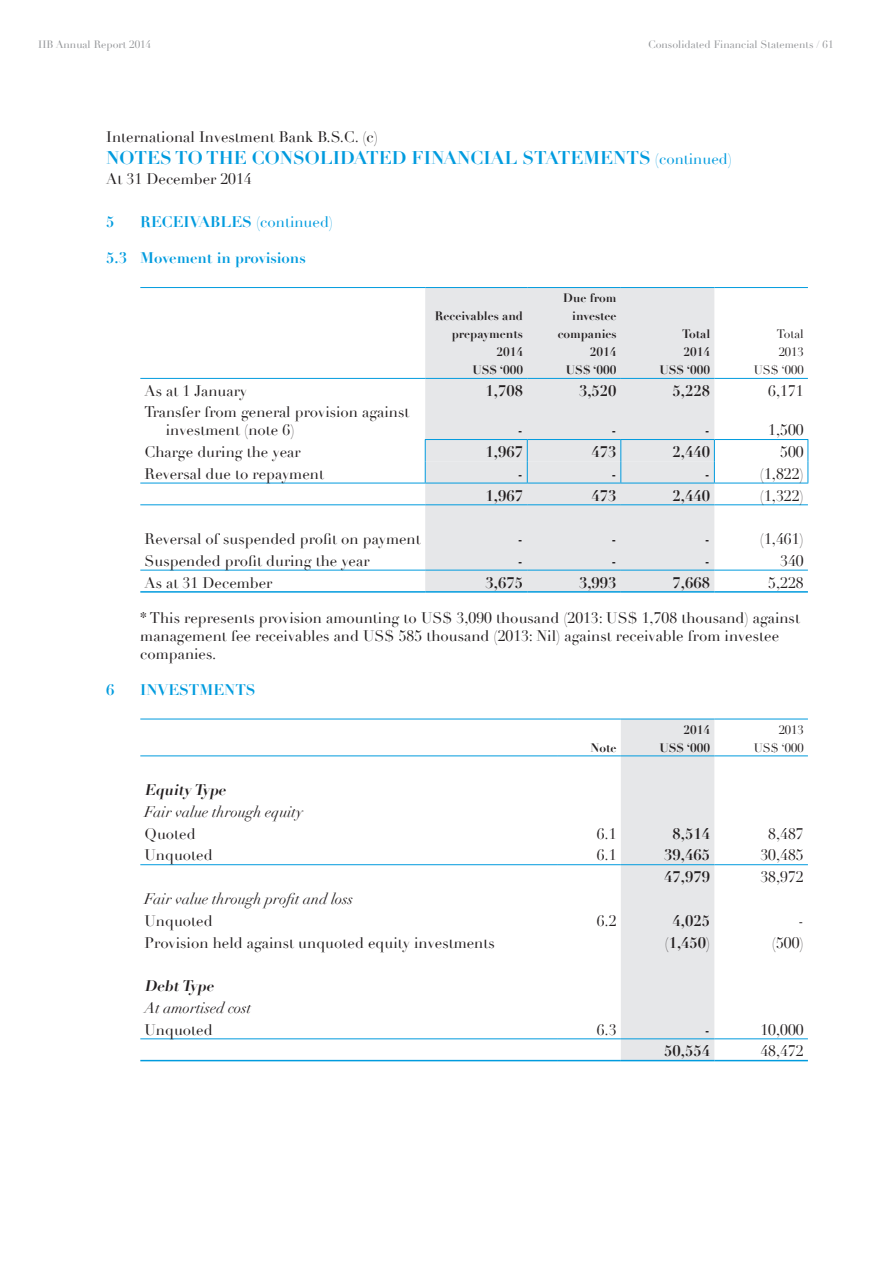
<style>
.page{position:relative;width:893px;height:1263px;background:#fff}
.page>*{position:absolute;margin:0;border:0;box-sizing:border-box;transform-origin:0 0}
.t1{font:700 18px "Didot";color:#009bde}
.t2{font:15px/18px "Didot";color:#231f20}
.t3{font:700 15px "Didot";color:#231f20}
.t4{font:italic 15px "Didot";color:#231f20}
.t5{font:700 15px "Didot";color:#009bde}
.t6{font:italic 700 15px "Didot";color:#231f20}
.t7{font:700 12px/18px "Didot";color:#231f20;text-align:right}
.t8{font:12px/18px "Didot";color:#231f20;text-align:right}
.t9{font:10.5px "Didot";color:#939598}
.s1{font-weight:400;font-size:15px}
.s2{font-weight:400}
</style>
<div class="page">
<div style="left:425px;top:288px;width:289px;height:303px;background:#e6e7e9"></div>
<hr style="left:140px;top:287px;width:285px;height:1px;background:#009bde">
<hr style="left:425px;top:287px;width:102px;height:1px;background:#009bde">
<hr style="left:527px;top:287px;width:94px;height:1px;background:#009bde">
<hr style="left:621px;top:287px;width:93px;height:1px;background:#009bde">
<hr style="left:714px;top:287px;width:94px;height:1px;background:#009bde">
<hr style="left:140px;top:378px;width:285px;height:1px;background:#009bde">
<hr style="left:714px;top:378px;width:94px;height:1px;background:#009bde">
<hr style="left:714px;top:439px;width:94px;height:1px;background:#009bde">
<div style="left:425px;top:378px;width:290px;height:105px;background:#e6e7e9"></div>
<svg style="left:807px;top:440px;width:1px;height:43px"></svg>
<hr style="left:140px;top:483px;width:285px;height:1px;background:#009bde">
<hr style="left:425px;top:483px;width:102px;height:1px;background:#009bde">
<hr style="left:527px;top:483px;width:94px;height:1px;background:#009bde">
<hr style="left:621px;top:483px;width:93px;height:1px;background:#009bde">
<hr style="left:714px;top:483px;width:94px;height:1px;background:#009bde">
<hr style="left:140px;top:504px;width:285px;height:1px;background:#009bde">
<hr style="left:425px;top:504px;width:102px;height:1px;background:#009bde">
<hr style="left:527px;top:504px;width:94px;height:1px;background:#009bde">
<hr style="left:621px;top:504px;width:93px;height:1px;background:#009bde">
<hr style="left:714px;top:504px;width:94px;height:1px;background:#009bde">
<hr style="left:140px;top:570px;width:285px;height:1px;background:#009bde">
<hr style="left:140px;top:591px;width:285px;height:2px;background:#009bde">
<hr style="left:425px;top:570px;width:102px;height:1px;background:#009bde">
<hr style="left:425px;top:591px;width:102px;height:2px;background:#009bde">
<hr style="left:527px;top:570px;width:94px;height:1px;background:#009bde">
<hr style="left:527px;top:591px;width:94px;height:2px;background:#009bde">
<hr style="left:621px;top:570px;width:93px;height:1px;background:#009bde">
<hr style="left:621px;top:591px;width:93px;height:2px;background:#009bde">
<hr style="left:714px;top:570px;width:94px;height:1px;background:#009bde">
<hr style="left:714px;top:591px;width:94px;height:2px;background:#009bde">
<div style="left:621px;top:720px;width:93px;height:340px;background:#e6e7e9"></div>
<hr style="left:140px;top:719px;width:417px;height:1px;background:#009bde">
<hr style="left:557px;top:719px;width:64px;height:1px;background:#009bde">
<hr style="left:621px;top:719px;width:93px;height:1px;background:#009bde">
<hr style="left:714px;top:719px;width:94px;height:1px;background:#009bde">
<hr style="left:140px;top:755px;width:417px;height:1px;background:#009bde">
<hr style="left:557px;top:755px;width:64px;height:1px;background:#009bde">
<hr style="left:621px;top:755px;width:93px;height:1px;background:#009bde">
<hr style="left:714px;top:755px;width:94px;height:1px;background:#009bde">
<hr style="left:140px;top:864px;width:417px;height:1px;background:#009bde">
<hr style="left:557px;top:864px;width:64px;height:1px;background:#009bde">
<hr style="left:621px;top:864px;width:93px;height:1px;background:#009bde">
<hr style="left:714px;top:864px;width:94px;height:1px;background:#009bde">
<hr style="left:140px;top:1038px;width:417px;height:1px;background:#009bde">
<hr style="left:140px;top:1060px;width:417px;height:1px;background:#009bde">
<hr style="left:557px;top:1038px;width:64px;height:1px;background:#009bde">
<hr style="left:557px;top:1060px;width:64px;height:1px;background:#009bde">
<hr style="left:621px;top:1038px;width:93px;height:1px;background:#009bde">
<hr style="left:621px;top:1060px;width:93px;height:1px;background:#009bde">
<hr style="left:714px;top:1038px;width:94px;height:1px;background:#009bde">
<hr style="left:714px;top:1060px;width:94px;height:1px;background:#009bde">
<p class="t9" style="left:38px;top:38px;width:114px">IIB Annual Report 2014</p>
<p class="t9" style="left:648px;top:38px;width:187px">Consolidated Financial Statements / 61</p>
<p class="t2" style="left:106px;top:128px;width:273px">International Investment Bank B.S.C. (c)</p>
<p class="t1" style="left:106px;top:147px;width:627px">NOTES TO THE CONSOLIDATED FINANCIAL STATEMENTS <span class="s1">(continued)</span></p>
<p class="t2" style="left:106px;top:170px;width:147px">At 31 December 2014</p>
<p class="t5" style="left:106px;top:213px;width:10px">5</p>
<p class="t5" style="left:140px;top:213px;width:194px">RECEIVABLES <span class="s2">(continued)</span></p>
<p class="t5" style="left:106px;top:249px;width:201px">5.3 Movement in provisions</p>
<p class="t7" style="left:435px;top:307px;width:90px">Receivables and prepayments<br>2014<br>US$ ‘000</p>
<p class="t7" style="left:558px;top:289px;width:60px">Due from investee companies<br>2014<br>US$ ‘000</p>
<p class="t7" style="left:659px;top:325px;width:52px">Total<br>2014<br>US$ ‘000</p>
<p class="t8" style="left:754px;top:325px;width:51px">Total<br>2013<br>US$ ‘000</p>
<p class="t2" style="left:145px;top:382px;width:104px">As at 1 January</p>
<p class="t3" style="left:485px;top:381px;width:39px">1,708</p>
<p class="t3" style="left:579px;top:381px;width:39px">3,520</p>
<p class="t3" style="left:673px;top:381px;width:39px">5,228</p>
<p class="t2" style="left:768px;top:382px;width:37px">6,171</p>
<p class="t2" style="left:166px;top:403px;width:245px;text-indent:-21px">Transfer from general provision against investment (note 6)</p>
<p class="t3" style="left:517px;top:421px;width:7px">-</p>
<p class="t3" style="left:611px;top:421px;width:7px">-</p>
<p class="t3" style="left:705px;top:421px;width:7px">-</p>
<p class="t2" style="left:768px;top:421px;width:37px">1,500</p>
<p class="t2" style="left:145px;top:443px;width:157px">Charge during the year</p>
<p class="t3" style="left:485px;top:442px;width:39px">1,967</p>
<p class="t3" style="left:592px;top:442px;width:27px">473</p>
<p class="t3" style="left:673px;top:442px;width:39px">2,440</p>
<p class="t2" style="left:780px;top:443px;width:25px">500</p>
<p class="t2" style="left:145px;top:465px;width:181px">Reversal due to repayment</p>
<p class="t3" style="left:517px;top:464px;width:7px">-</p>
<p class="t3" style="left:611px;top:464px;width:7px">-</p>
<p class="t3" style="left:705px;top:464px;width:7px">-</p>
<p class="t2" style="left:760px;top:465px;width:45px">(1,822)</p>
<p class="t3" style="left:485px;top:486px;width:39px">1,967</p>
<p class="t3" style="left:592px;top:486px;width:27px">473</p>
<p class="t3" style="left:673px;top:486px;width:39px">2,440</p>
<p class="t2" style="left:760px;top:487px;width:45px">(1,322)</p>
<p class="t2" style="left:145px;top:530px;width:278px">Reversal of suspended profit on payment</p>
<p class="t3" style="left:517px;top:530px;width:7px">-</p>
<p class="t3" style="left:611px;top:530px;width:7px">-</p>
<p class="t3" style="left:705px;top:530px;width:7px">-</p>
<p class="t2" style="left:760px;top:530px;width:45px">(1,461)</p>
<p class="t2" style="left:145px;top:552px;width:226px">Suspended profit during the year</p>
<p class="t3" style="left:517px;top:551px;width:7px">-</p>
<p class="t3" style="left:611px;top:551px;width:7px">-</p>
<p class="t3" style="left:705px;top:551px;width:7px">-</p>
<p class="t2" style="left:780px;top:552px;width:25px">340</p>
<p class="t2" style="left:145px;top:574px;width:129px">As at 31 December</p>
<p class="t3" style="left:485px;top:573px;width:39px">3,675</p>
<p class="t3" style="left:579px;top:573px;width:39px">3,993</p>
<p class="t3" style="left:673px;top:573px;width:39px">7,668</p>
<p class="t2" style="left:768px;top:574px;width:37px">5,228</p>
<p class="t2" style="left:140px;top:609px;width:661px">* This represents provision amounting to US$ 3,090 thousand (2013: US$ 1,708 thousand) against management fee receivables and US$ 585 thousand (2013: Nil) against receivable from investee companies.</p>
<p class="t5" style="left:106px;top:680px;width:10px">6</p>
<p class="t5" style="left:140px;top:680px;width:117px">INVESTMENTS</p>
<p class="t7" style="left:591px;top:738px;width:28px">Note</p>
<p class="t7" style="left:659px;top:720px;width:52px">2014<br>US$ ‘000</p>
<p class="t8" style="left:754px;top:721px;width:51px">2013<br>US$ ‘000</p>
<p class="t6" style="left:145px;top:781px;width:86px">Equity Type</p>
<p class="t4" style="left:145px;top:802px;width:160px">Fair value through equity</p>
<p class="t2" style="left:145px;top:825px;width:53px">Quoted</p>
<p class="t2" style="left:597px;top:825px;width:21px">6.1</p>
<p class="t3" style="left:673px;top:824px;width:39px">8,514</p>
<p class="t2" style="left:768px;top:825px;width:37px">8,487</p>
<p class="t2" style="left:145px;top:847px;width:70px">Unquoted</p>
<p class="t2" style="left:597px;top:847px;width:21px">6.1</p>
<p class="t3" style="left:664px;top:846px;width:47px">39,465</p>
<p class="t2" style="left:760px;top:847px;width:45px">30,485</p>
<p class="t3" style="left:664px;top:868px;width:47px">47,979</p>
<p class="t2" style="left:760px;top:868px;width:45px">38,972</p>
<p class="t4" style="left:145px;top:889px;width:210px">Fair value through profit and loss</p>
<p class="t2" style="left:145px;top:912px;width:70px">Unquoted</p>
<p class="t2" style="left:597px;top:912px;width:21px">6.2</p>
<p class="t3" style="left:673px;top:911px;width:39px">4,025</p>
<p class="t2" style="left:798px;top:912px;width:7px">-</p>
<p class="t2" style="left:145px;top:934px;width:352px">Provision held against unquoted equity investments</p>
<p class="t3" style="left:665px;top:933px;width:47px">(1,450)</p>
<p class="t2" style="left:772px;top:934px;width:33px">(500)</p>
<p class="t6" style="left:145px;top:976px;width:74px">DebtType</p>
<p class="t4" style="left:145px;top:998px;width:108px">At amortised cost</p>
<p class="t2" style="left:145px;top:1021px;width:70px">Unquoted</p>
<p class="t2" style="left:597px;top:1021px;width:21px">6.3</p>
<p class="t3" style="left:705px;top:1020px;width:7px">-</p>
<p class="t2" style="left:760px;top:1021px;width:45px">10,000</p>
<p class="t3" style="left:664px;top:1042px;width:47px">50,554</p>
<p class="t2" style="left:760px;top:1042px;width:45px">48,472</p>
</div>
